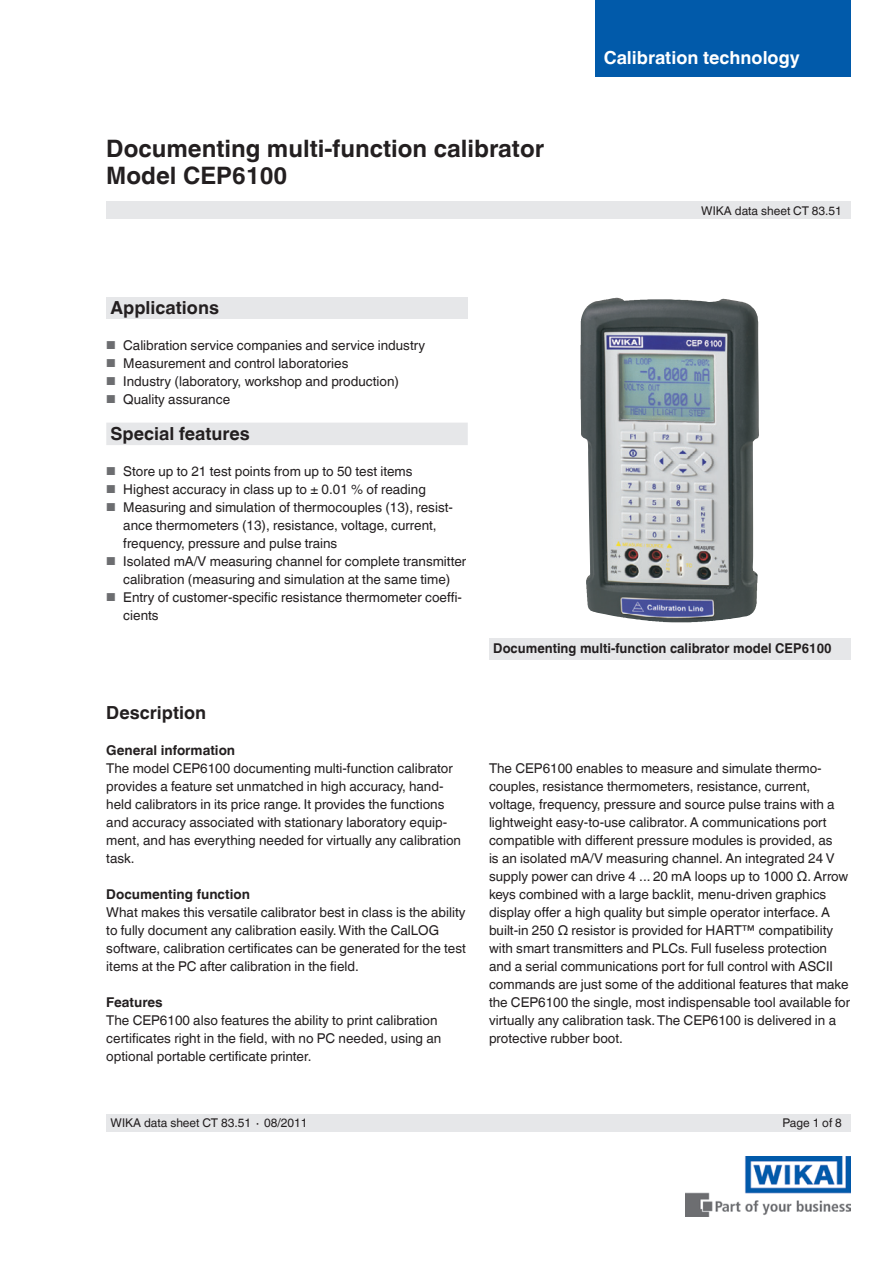
<style>
.page{position:relative;width:893px;height:1263px;background:#fff}
.page>*{position:absolute;margin:0;border:0;box-sizing:border-box;transform-origin:0 0}
.t1{font:700 24px/27px "Helvetica World";color:#231f20}
.t2{font:700 18px "Helvetica World";color:#231f20}
.t3{font:700 18px "Helvetica World";color:#fff}
.t4{font:13.5px/18px "Helvetica World";color:#231f20}
.t5{font:700 13.5px "Helvetica World";color:#231f20;scale:.96 1}
.t6{font:700 13.5px "Helvetica World";color:#231f20}
.t7{font:12px "Helvetica World";color:#231f20}
.s1{font-size:11.55px;color:#6c6d70}
</style>
<div class="page">
<div style="left:106px;top:298px;width:362px;height:21px;background:#e6e7e9"></div>
<img style="left:685px;top:1157px;width:165px;height:59px">
<div style="left:106px;top:202px;width:744px;height:17px;background:#e6e7e9"></div>
<div style="left:106px;top:1114px;width:744px;height:17px;background:#e6e7e9"></div>
<img style="left:580px;top:298px;width:179px;height:325px">
<div style="left:489px;top:638px;width:361px;height:21px;background:#e6e7e9"></div>
<div style="left:595px;top:0;width:255px;height:77px;background:#015aaa"></div>
<div style="left:106px;top:423px;width:362px;height:22px;background:#e6e7e9"></div>
<h1 class="t1" style="left:106px;top:135px;width:439px">Documenting multi-function calibrator<br>Model CEP6100</h1>
<h2 class="t2" style="left:111px;top:297px;width:110px">Applications</h2>
<p class="t4" style="left:106px;top:336px;width:320px"><span class="s1">■</span> Calibration service companies and service industry</p>
<p class="t4" style="left:106px;top:354px;width:244px"><span class="s1">■</span> Measurement and control laboratories</p>
<p class="t4" style="left:106px;top:372px;width:294px"><span class="s1">■</span> Industry (laboratory, workshop and production)</p>
<p class="t4" style="left:106px;top:390px;width:125px"><span class="s1">■</span> Quality assurance</p>
<h2 class="t2" style="left:111px;top:423px;width:141px">Special features</h2>
<p class="t4" style="left:106px;top:462px;width:308px"><span class="s1">■</span> Store up to 21 test points from up to 50 test items</p>
<p class="t4" style="left:106px;top:480px;width:321px"><span class="s1">■</span> Highest accuracy in class up to ± 0.01 % of reading</p>
<p class="t4" style="left:123px;top:498px;width:331px;text-indent:-17px"><span class="s1">■</span> Measuring and simulation of thermocouples (13), resist&shy;ance thermometers (13), resistance, voltage, current, frequency, pressure and pulse trains</p>
<p class="t4" style="left:106px;top:552px;width:361px;text-align:center"><span class="s1">■</span> Isolated mA/V measuring channel for complete transmitter calibration (measuring and simulation at the same time)</p>
<p class="t4" style="left:123px;top:588px;width:340px;text-indent:-17px"><span class="s1">■</span> Entry of customer-specific resistance thermometer coeffi&shy;cients</p>
<h2 class="t3" style="left:604px;top:47px;width:197px">Calibration technology</h2>
<p class="t7" style="left:701px;top:204px;width:142px">WIKA data sheet CT 83.51</p>
<h2 class="t2" style="left:106px;top:702px;width:101px">Description</h2>
<p class="t6" style="left:106px;top:742px;width:130px">General information</p>
<p class="t4" style="left:106px;top:759px;width:356px">The model CEP6100 documenting multi-function calibrator provides a feature set unmatched in high accuracy, hand&shy;held calibrators in its price range. It provides the functions and accuracy associated with stationary laboratory equip&shy;ment, and has everything needed for virtually any calibration task.</p>
<p class="t6" style="left:106px;top:886px;width:145px">Documenting function</p>
<p class="t4" style="left:106px;top:903px;width:361px">What makes this versatile calibrator best in class is the ability to fully document any calibration easily. With the CalLOG software, calibration certificates can be generated for the test items at the PC after calibration in the field.</p>
<p class="t6" style="left:106px;top:994px;width:58px">Features</p>
<p class="t4" style="left:106px;top:1011px;width:336px">The CEP6100 also features the ability to print calibration certificates right in the field, with no PC needed, using an optional portable certificate printer.</p>
<p class="t5" style="left:493px;top:641px;width:354px">Documenting multi-function calibrator model CEP6100</p>
<p class="t4" style="left:489px;top:759px;width:363px">The CEP6100 enables to measure and simulate thermo&shy;couples, resistance thermometers, resistance, current, voltage, frequency, pressure and source pulse trains with a lightweight easy-to-use calibrator. A communications port compatible with different pressure modules is provided, as<br>is an isolated mA/V measuring channel. An integrated 24 V supply power can drive 4 ... 20 mA loops up to 1000 Ω. Arrow keys combined with a large backlit, menu-driven graphics display offer a high quality but simple operator interface. A built-in 250 Ω resistor is provided for HART™ compatibility with smart transmitters and PLCs. Full fuseless protection and a serial communications port for full control with ASCII commands are just some of the additional features that make the CEP6100 the single, most indispensable tool available for virtually any calibration task. The CEP6100 is delivered in a protective rubber boot.</p>
<p class="t7" style="left:111px;top:1116px;width:198px">WIKA data sheet CT 83.51 ∙ 08/2011</p>
<p class="t7" style="left:782px;top:1116px;width:61px">Page 1 of 8</p>
</div>
